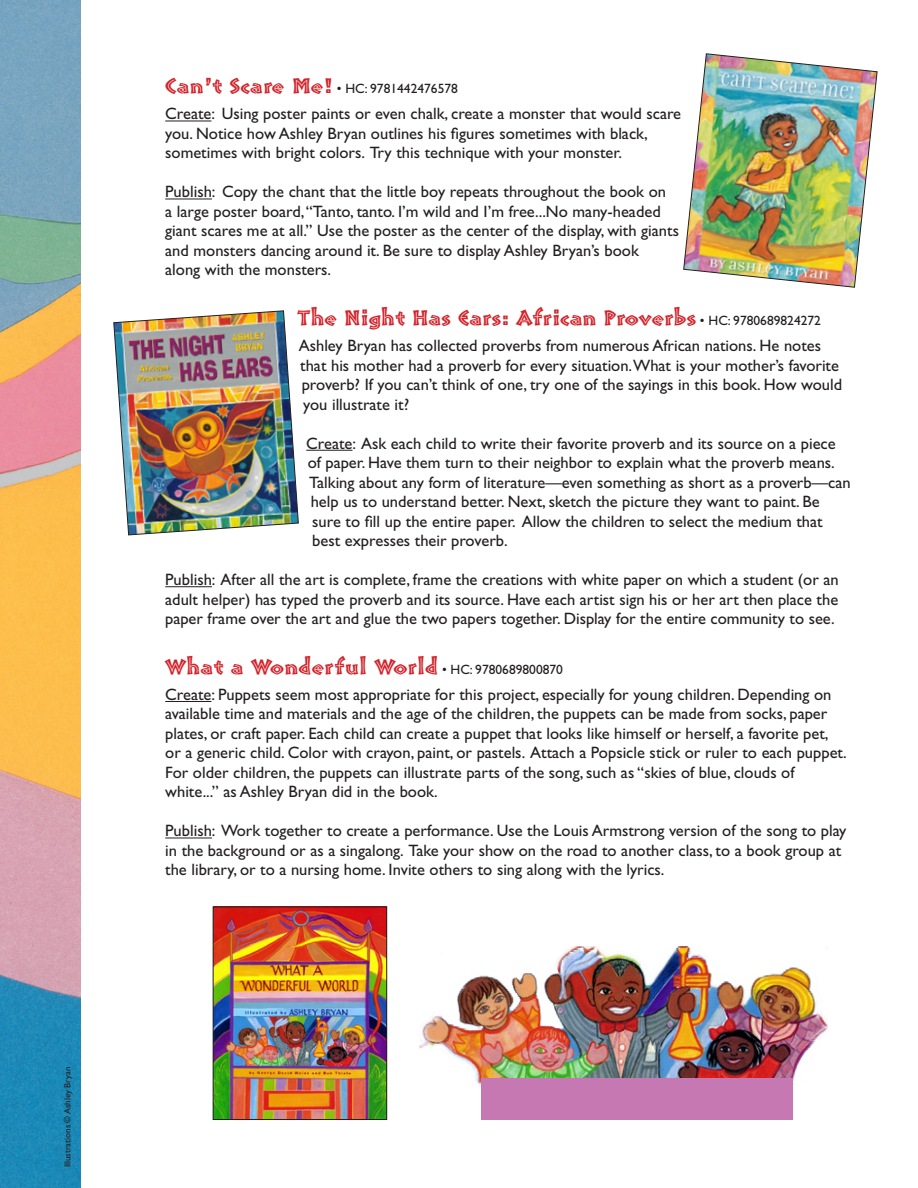
<style>
.page{position:relative;width:918px;height:1188px;background:#fff}
.page>*{position:absolute;margin:0;border:0;box-sizing:border-box;transform-origin:0 0}
.t1{font:22.5px "Pompeia Std Inline";letter-spacing:-.01em;color:#d2232a}
.t2{font:16.5px/19.5px "Gill Sans";color:#231f20}
.t3{font:13.5px "Gill Sans";color:#231f20}
.t4{font:9px "Gill Sans";color:#231f20}
.s1{font-family:"Pompeia Std Inline";font-size:22.5px;color:#d2232a}
.s2{font-family:"Gill Sans";font-size:13.5px;color:#231f20}
</style>
<div class="page">
<hr style="left:165px;top:121px;width:46px;height:1px;background:#231f20">
<hr style="left:165px;top:199px;width:47px;height:1px;background:#231f20">
<hr style="left:306px;top:450px;width:46px;height:1px;background:#231f20">
<hr style="left:165px;top:586px;width:47px;height:1px;background:#231f20">
<hr style="left:165px;top:701px;width:46px;height:1px;background:#231f20">
<hr style="left:165px;top:838px;width:47px;height:1px;background:#231f20">
<img style="left:0;top:0;width:81px;height:1188px">
<img style="left:113px;top:310px;width:186px;height:226px">
<img style="left:215px;top:909px;width:170px;height:209px">
<div style="left:213px;top:907px;width:174px;height:213px;border:1px solid #231f20"></div>
<img style="left:683px;top:53px;width:195px;height:235px">
<img style="left:419px;top:946px;width:409px;height:139px">
<div style="left:481px;top:1079px;width:311px;height:41px;background:#c578b2"></div>
<p class="t4" style="left:62px;top:1167px;width:102px;rotate:-90deg">Illustrations © Ashley Bryan</p>
<p class="t3" style="left:165px;top:81px;width:294px"><span class="s1">Can’t Scare Me!</span> • HC: 9781442476578</p>
<p class="t2" style="left:165px;top:104px;width:517px">Create: Using poster paints or even chalk, create a monster that would scare you. Notice how Ashley Bryan outlines his figures sometimes with black, sometimes with bright colors. Try this technique with your monster.</p>
<p class="t2" style="left:165px;top:182px;width:515px">Publish: Copy the chant that the little boy repeats throughout the book on<br>a large poster board, “Tanto, tanto. I’m wild and I’m free...No many-headed giant scares me at all.” Use the poster as the center of the display, with giants and monsters dancing around it. Be sure to display Ashley Bryan’s book<br>along with the monsters.</p>
<h1 class="t1" style="left:297px;top:304px;width:525px">The Night Has Ears: African Proverbs <span class="s2">• HC: 9780689824272</span></h1>
<p class="t2" style="left:299px;top:336px;width:545px">Ashley Bryan has collected proverbs from numerous African nations. He notes that his mother had a proverb for every situation.What is your mother’s favorite proverb? If you can’t think of one, try one of the sayings in this book. How would you illustrate it?</p>
<p class="t2" style="left:306px;top:433px;width:546px">Create: Ask each child to write their favorite proverb and its source on a piece of paper. Have them turn to their neighbor to explain what the proverb means.<br>Talking about any form of literature—even something as short as a proverb—can help us to understand better. Next, sketch the picture they want to paint. Be<br>sure to fill up the entire paper. Allow the children to select the medium that<br>best expresses their proverb.</p>
<p class="t2" style="left:165px;top:570px;width:675px;text-align:justify">Publish: After all the art is complete, frame the creations with white paper on which a student (or an adult helper) has typed the proverb and its source. Have each artist sign his or her art then place the paper frame over the art and glue the two papers together. Display for the entire community to see.</p>
<h1 class="t1" style="left:165px;top:653px;width:399px">What a Wonderful World <span class="s2">• HC: 9780689800870</span></h1>
<p class="t2" style="left:165px;top:685px;width:683px">Create: Puppets seem most appropriate for this project, especially for young children. Depending on available time and materials and the age of the children, the puppets can be made from socks, paper plates, or craft paper. Each child can create a puppet that looks like himself or herself, a favorite pet, or a generic child. Color with crayon, paint, or pastels. Attach a Popsicle stick or ruler to each puppet.<br>For older children, the puppets can illustrate parts of the song, such as “skies of blue, clouds of white...” as Ashley Bryan did in the book.</p>
<p class="t2" style="left:165px;top:821px;width:683px">Publish: Work together to create a performance. Use the Louis Armstrong version of the song to play in the background or as a singalong. Take your show on the road to another class, to a book group at the library, or to a nursing home. Invite others to sing along with the lyrics.</p>
</div>
